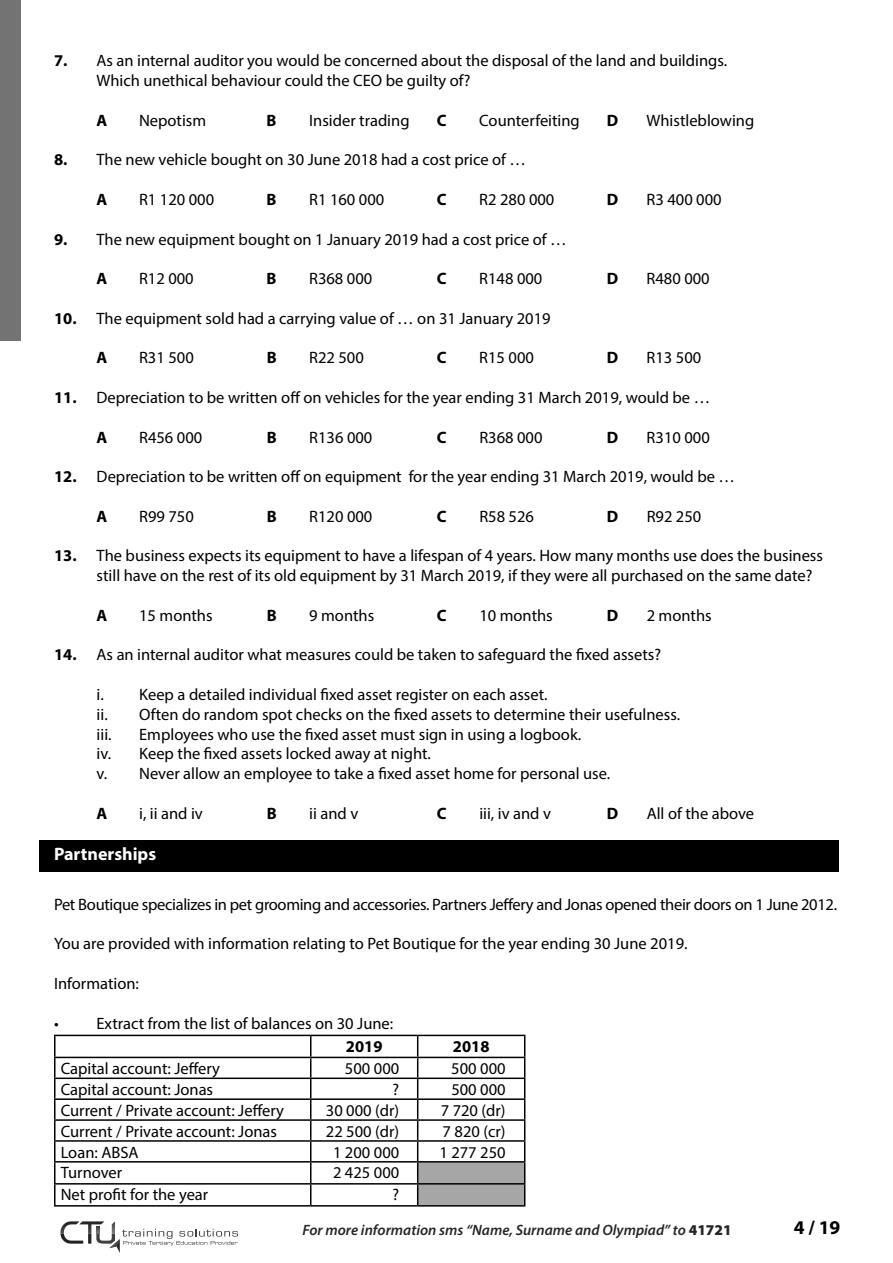
<style>
.page{position:relative;width:893px;height:1263px;background:#fff}
.page>*{position:absolute;margin:0;border:0;box-sizing:border-box;transform-origin:0 0}
.t1{font:700 19.5px "Myriad Pro";color:#000}
.t2{font:700 18px "Myriad Pro";color:#fff}
.t3{font:16.5px/19.8px "Myriad Pro";color:#000}
.t4{font:16.5px "Myriad Pro";letter-spacing:-.02em;color:#000}
.t5{font:700 16.5px "Myriad Pro";color:#000}
.t6{font:italic 600 15px "Myriad Pro";color:#262626}
.s1{font-weight:700}
.s2{font-weight:900;font-style:normal}
</style>
<div class="page">
<div style="left:40px;top:840px;width:799px;height:31px;background:#000"></div>
<hr style="left:54px;top:1035px;width:257px;height:1px;background:#000">
<hr style="left:54px;top:1036px;width:2px;height:21px;background:#000">
<hr style="left:311px;top:1035px;width:107px;height:1px;background:#000">
<hr style="left:418px;top:1035px;width:107px;height:1px;background:#000">
<hr style="left:54px;top:1057px;width:257px;height:1px;background:#000">
<hr style="left:311px;top:1057px;width:107px;height:1px;background:#000">
<hr style="left:54px;top:1077px;width:257px;height:2px;background:#000">
<hr style="left:311px;top:1077px;width:107px;height:2px;background:#000">
<hr style="left:54px;top:1098px;width:257px;height:2px;background:#000">
<hr style="left:311px;top:1098px;width:107px;height:2px;background:#000">
<hr style="left:54px;top:1119px;width:257px;height:2px;background:#000">
<hr style="left:311px;top:1119px;width:107px;height:2px;background:#000">
<hr style="left:54px;top:1140px;width:257px;height:2px;background:#000">
<svg style="left:54px;top:1058px;width:2px;height:103px"></svg>
<hr style="left:311px;top:1140px;width:107px;height:2px;background:#000">
<hr style="left:54px;top:1161px;width:257px;height:1px;background:#000">
<hr style="left:54px;top:1162px;width:2px;height:21px;background:#000">
<hr style="left:311px;top:1161px;width:107px;height:1px;background:#000">
<hr style="left:54px;top:1183px;width:257px;height:1px;background:#000">
<hr style="left:54px;top:1184px;width:2px;height:21px;background:#000">
<hr style="left:311px;top:1183px;width:107px;height:1px;background:#000">
<svg style="left:310px;top:1036px;width:1px;height:169px"></svg>
<svg style="left:417px;top:1036px;width:108px;height:169px"></svg>
<hr style="left:54px;top:1205px;width:257px;height:1px;background:#000">
<hr style="left:311px;top:1205px;width:107px;height:1px;background:#000">
<hr style="left:418px;top:1205px;width:107px;height:1px;background:#000">
<div style="left:0;top:0;width:21px;height:341px;background:#737373"></div>
<svg style="left:60px;top:1221px;width:178px;height:32px"></svg>
<p class="t3" style="left:97px;top:51px;width:632px;text-indent:-43px"><span class="s1">7.</span> As an internal auditor you would be concerned about the disposal of the land and buildings.<br>Which unethical behaviour could the CEO be guilty of?</p>
<p class="t5" style="left:97px;top:109px;width:12px">A</p>
<p class="t3" style="left:139px;top:110px;width:69px">Nepotism</p>
<p class="t5" style="left:267px;top:109px;width:11px">B</p>
<p class="t3" style="left:309px;top:110px;width:102px">Insider trading</p>
<p class="t5" style="left:437px;top:109px;width:11px">C</p>
<p class="t3" style="left:479px;top:110px;width:102px">Counterfeiting</p>
<p class="t5" style="left:607px;top:109px;width:13px">D</p>
<p class="t3" style="left:647px;top:110px;width:109px">Whistleblowing</p>
<p class="t3" style="left:54px;top:150px;width:473px"><span class="s1">8.</span> The new vehicle bought on 30 June 2018 had a cost price of …</p>
<p class="t5" style="left:97px;top:189px;width:12px">A</p>
<p class="t3" style="left:139px;top:189px;width:77px">R1 120 000</p>
<p class="t5" style="left:267px;top:189px;width:11px">B</p>
<p class="t3" style="left:309px;top:189px;width:77px">R1 160 000</p>
<p class="t5" style="left:437px;top:189px;width:11px">C</p>
<p class="t3" style="left:479px;top:189px;width:77px">R2 280 000</p>
<p class="t5" style="left:607px;top:189px;width:13px">D</p>
<p class="t3" style="left:647px;top:189px;width:77px">R3 400 000</p>
<p class="t3" style="left:54px;top:229px;width:514px"><span class="s1">9.</span> The new equipment bought on 1 January 2019 had a cost price of …</p>
<p class="t5" style="left:97px;top:268px;width:12px">A</p>
<p class="t3" style="left:139px;top:268px;width:56px">R12 000</p>
<p class="t5" style="left:267px;top:268px;width:11px">B</p>
<p class="t3" style="left:309px;top:268px;width:65px">R368 000</p>
<p class="t5" style="left:437px;top:268px;width:11px">C</p>
<p class="t3" style="left:479px;top:268px;width:65px">R148 000</p>
<p class="t5" style="left:607px;top:268px;width:13px">D</p>
<p class="t3" style="left:647px;top:268px;width:65px">R480 000</p>
<p class="t3" style="left:54px;top:308px;width:498px"><span class="s1">10.</span> The equipment sold had a carrying value of … on 31 January 2019</p>
<p class="t5" style="left:97px;top:347px;width:12px">A</p>
<p class="t3" style="left:139px;top:348px;width:56px">R31 500</p>
<p class="t5" style="left:267px;top:347px;width:11px">B</p>
<p class="t3" style="left:309px;top:348px;width:56px">R22 500</p>
<p class="t5" style="left:437px;top:347px;width:11px">C</p>
<p class="t3" style="left:479px;top:348px;width:56px">R15 000</p>
<p class="t5" style="left:607px;top:347px;width:13px">D</p>
<p class="t3" style="left:647px;top:348px;width:56px">R13 500</p>
<p class="t3" style="left:54px;top:387px;width:658px"><span class="s1">11.</span> Depreciation to be written off on vehicles for the year ending 31 March 2019, would be …</p>
<p class="t5" style="left:97px;top:426px;width:12px">A</p>
<p class="t3" style="left:139px;top:427px;width:65px">R456 000</p>
<p class="t5" style="left:267px;top:426px;width:11px">B</p>
<p class="t3" style="left:309px;top:427px;width:65px">R136 000</p>
<p class="t5" style="left:437px;top:426px;width:11px">C</p>
<p class="t3" style="left:479px;top:427px;width:65px">R368 000</p>
<p class="t5" style="left:607px;top:426px;width:13px">D</p>
<p class="t3" style="left:647px;top:427px;width:65px">R310 000</p>
<p class="t3" style="left:54px;top:466px;width:682px"><span class="s1">12.</span> Depreciation to be written off on equipment for the year ending 31 March 2019, would be …</p>
<p class="t5" style="left:97px;top:505px;width:12px">A</p>
<p class="t3" style="left:139px;top:506px;width:56px">R99 750</p>
<p class="t5" style="left:267px;top:505px;width:11px">B</p>
<p class="t3" style="left:309px;top:506px;width:65px">R120 000</p>
<p class="t5" style="left:437px;top:505px;width:11px">C</p>
<p class="t3" style="left:479px;top:506px;width:56px">R58 526</p>
<p class="t5" style="left:607px;top:505px;width:13px">D</p>
<p class="t3" style="left:647px;top:506px;width:56px">R92 250</p>
<p class="t3" style="left:97px;top:546px;width:728px;text-indent:-43px"><span class="s1">13.</span> The business expects its equipment to have a lifespan of 4 years. How many months use does the business still have on the rest of its old equipment by 31 March 2019, if they were all purchased on the same date?</p>
<p class="t5" style="left:97px;top:604px;width:12px">A</p>
<p class="t3" style="left:139px;top:605px;width:75px">15 months</p>
<p class="t5" style="left:267px;top:604px;width:11px">B</p>
<p class="t3" style="left:309px;top:605px;width:67px">9 months</p>
<p class="t5" style="left:437px;top:604px;width:11px">C</p>
<p class="t3" style="left:479px;top:605px;width:75px">10 months</p>
<p class="t5" style="left:607px;top:604px;width:13px">D</p>
<p class="t3" style="left:647px;top:605px;width:67px">2 months</p>
<p class="t3" style="left:54px;top:645px;width:608px"><span class="s1">14.</span> As an internal auditor what measures could be taken to safeguard the fixed assets?</p>
<p class="t3" style="left:97px;top:684px;width:585px">i. Keep a detailed individual fixed asset register on each asset.<br>ii. Often do random spot checks on the fixed assets to determine their usefulness. iii.</p>
<p class="t3" style="left:97px;top:724px;width:515px;text-indent:43px">Employees who use the fixed asset must sign in using a logbook.<br>iv. Keep the fixed assets locked away at night.<br>v. Never allow an employee to take a fixed asset home for personal use.</p>
<p class="t5" style="left:97px;top:802px;width:12px">A</p>
<p class="t3" style="left:139px;top:803px;width:65px">i, ii and iv</p>
<p class="t5" style="left:267px;top:802px;width:11px">B</p>
<p class="t3" style="left:309px;top:803px;width:51px">ii and v</p>
<p class="t5" style="left:437px;top:802px;width:11px">C</p>
<p class="t3" style="left:479px;top:803px;width:73px">iii, iv and v</p>
<p class="t5" style="left:607px;top:802px;width:13px">D</p>
<p class="t3" style="left:647px;top:803px;width:109px">All of the above</p>
<p class="t2" style="left:54px;top:842px;width:104px">Partnerships</p>
<p class="t4" style="left:54px;top:894px;width:785px">Pet Boutique specializes in pet grooming and accessories. Partners Jeffery and Jonas opened their doors on 1 June 2012.</p>
<p class="t3" style="left:54px;top:934px;width:635px">You are provided with information relating to Pet Boutique for the year ending 30 June 2019.</p>
<p class="t3" style="left:54px;top:973px;width:86px">Information:</p>
<p class="t3" style="left:54px;top:1013px;width:341px">• Extract from the list of balances on 30 June:</p>
<p class="t5" style="left:346px;top:1036px;width:38px">2019</p>
<p class="t5" style="left:453px;top:1036px;width:38px">2018</p>
<p class="t3" style="left:61px;top:1058px;width:161px">Capital account: Jeffery</p>
<p class="t3" style="left:345px;top:1058px;width:56px">500 000</p>
<p class="t3" style="left:451px;top:1058px;width:56px">500 000</p>
<p class="t3" style="left:61px;top:1079px;width:154px">Capital account: Jonas</p>
<p class="t3" style="left:393px;top:1079px;width:8px">?</p>
<p class="t3" style="left:451px;top:1079px;width:56px">500 000</p>
<p class="t3" style="left:61px;top:1100px;width:225px">Current / Private account: Jeffery</p>
<p class="t3" style="left:326px;top:1100px;width:75px">30 000 (dr)</p>
<p class="t3" style="left:441px;top:1100px;width:66px">7 720 (dr)</p>
<p class="t3" style="left:61px;top:1121px;width:218px">Current / Private account: Jonas</p>
<p class="t3" style="left:326px;top:1121px;width:75px">22 500 (dr)</p>
<p class="t3" style="left:443px;top:1121px;width:65px">7 820 (cr)</p>
<p class="t3" style="left:61px;top:1142px;width:79px">Loan: ABSA</p>
<p class="t3" style="left:333px;top:1142px;width:68px">1 200 000</p>
<p class="t3" style="left:439px;top:1142px;width:68px">1 277 250</p>
<p class="t3" style="left:61px;top:1163px;width:63px">Turnover</p>
<p class="t3" style="left:333px;top:1163px;width:68px">2 425 000</p>
<p class="t3" style="left:61px;top:1185px;width:149px">Net profit for the year</p>
<p class="t3" style="left:393px;top:1185px;width:8px">?</p>
<p class="t6" style="left:302px;top:1220px;width:431px">For more information sms “Name, Surname and Olympiad” to <span class="s2">41721</span></p>
<p class="t1" style="left:794px;top:1214px;width:48px">4 / 19</p>
</div>
